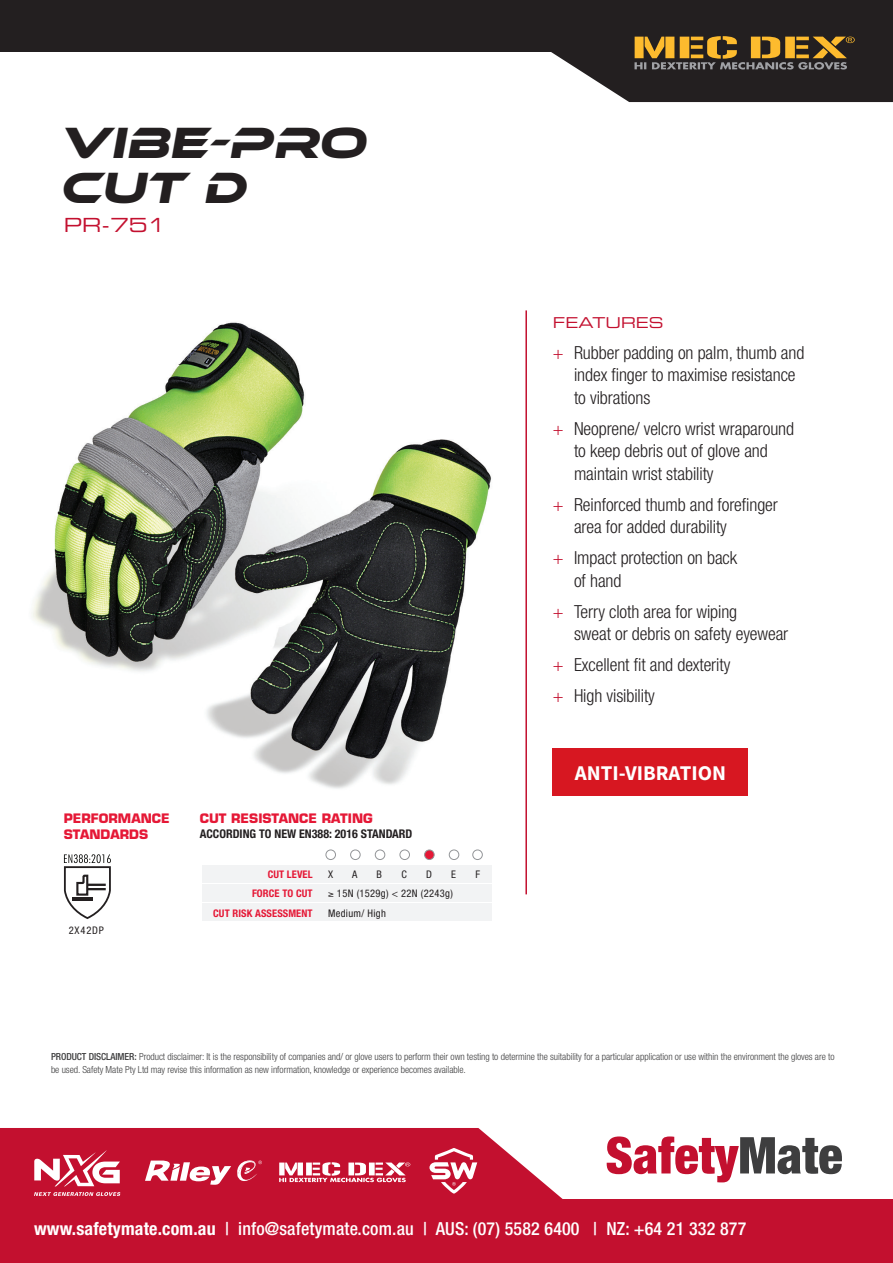
<style>
.page{position:relative;width:893px;height:1263px;background:#fff}
.page>*{position:absolute;margin:0;border:0;box-sizing:border-box;transform-origin:0 0}
.t1{font:italic 45px/45px "Ethnocentric Rg";color:#231f20}
.t2{font:700 21px "Source Sans Pro";color:#fff}
.t3{font:19.5px "Eurostile Extended Two";color:#c3102f}
.t4{font:300 condensed 18px/22.5px "Helvetica Neue";letter-spacing:-.005em;color:#231f20}
.t5{font:500 condensed 18px "Helvetica Neue";letter-spacing:.01em;color:#fff}
.t6{font:15px "Eurostile Extended Two";color:#c3102f}
.t7{font:700 12.75px/16.5px "Eurostile";color:#e51836}
.t8{font:700 condensed 12px "Helvetica Neue";color:#231f20}
.t9{font:condensed 10.5px/19.5px "Helvetica Neue";letter-spacing:.03em;color:#231f20}
.t10{font:700 condensed 10.5px/19.5px "Helvetica Neue";letter-spacing:.01em;color:#e51836;text-align:right}
.t11{font:300 condensed 9.75px/12.8px "Helvetica Neue";letter-spacing:-.005em;color:#3e3e3f}
.s1{color:#c3102f}
.s2{font-weight:500}
.s3{font-weight:700}
</style>
<div class="page">
<img style="left:32px;top:322px;width:459px;height:467px">
<div style="left:553px;top:748px;width:195px;height:48px;background:#d71721"></div>
<hr style="left:525px;top:310px;width:2px;height:584px;background:#c3102f">
<div style="left:0;top:0;width:893px;height:51px;background:#231f20"></div>
<svg style="left:470px;top:36px;width:423px;height:66px"></svg>
<svg style="left:0;top:1128px;width:563px;height:71px;background:#c92944"></svg>
<div style="left:0;top:1199px;width:893px;height:64px;background:#c3102f"></div>
<svg style="left:279px;top:1162px;width:131px;height:20px"></svg>
<svg style="left:145px;top:1160px;width:117px;height:25px"></svg>
<svg style="left:607px;top:1136px;width:235px;height:46px"></svg>
<svg style="left:34px;top:1150px;width:86px;height:36px"></svg>
<svg style="left:34px;top:1192px;width:87px;height:4px"></svg>
<svg style="left:429px;top:1148px;width:48px;height:45px"></svg>
<svg style="left:64px;top:854px;width:47px;height:65px"></svg>
<hr style="left:72px;top:897px;width:21px;height:3px;background:#231f20">
<div style="left:202px;top:885px;width:290px;height:17px;background:#f2f3f4"></div>
<div style="left:202px;top:865px;width:290px;height:18px;background:#f2f3f4"></div>
<div style="left:202px;top:904px;width:290px;height:17px;background:#f2f3f4"></div>
<div style="left:326px;top:850px;width:10px;height:10px;border:1px solid #939598;border-radius:50%"></div>
<div style="left:350px;top:850px;width:10px;height:10px;border:1px solid #939598;border-radius:50%"></div>
<div style="left:375px;top:850px;width:10px;height:10px;border:1px solid #939598;border-radius:50%"></div>
<div style="left:400px;top:850px;width:10px;height:10px;border:1px solid #939598;border-radius:50%"></div>
<div style="left:425px;top:850px;width:9px;height:9px;background:#e51836;border-radius:50%"></div>
<div style="left:424px;top:850px;width:10px;height:10px;border:1px solid #939598;border-radius:50%"></div>
<div style="left:449px;top:850px;width:10px;height:10px;border:1px solid #939598;border-radius:50%"></div>
<div style="left:472px;top:850px;width:11px;height:10px;border:1px solid #939598;border-radius:50%"></div>
<h1 class="t1" style="left:60px;top:120px;width:307px">VIBE-PRO<br>CUT D</h1>
<p class="t3" style="left:64px;top:212px;width:104px">PR-751</p>
<p class="t7" style="left:64px;top:809px;width:107px">PERFORMANCE<br>STANDARDS</p>
<p class="t9" style="left:69px;top:920px;width:37px">2X42DP</p>
<p class="t7" style="left:200px;top:809px;width:174px">CUT RESISTANCE RATING</p>
<p class="t8" style="left:200px;top:826px;width:214px">ACCORDING TO NEW EN388: 2016 STANDARD</p>
<p class="t10" style="left:213px;top:864px;width:101px">CUT LEVEL<br>FORCE TO CUT<br>CUT RISK ASSESSMENT</p>
<p class="t9" style="left:328px;top:864px;width:7px">X</p>
<p class="t9" style="left:352px;top:864px;width:7px">A</p>
<p class="t9" style="left:377px;top:864px;width:7px">B</p>
<p class="t9" style="left:401px;top:864px;width:7px">C</p>
<p class="t9" style="left:426px;top:864px;width:7px">D</p>
<p class="t9" style="left:451px;top:864px;width:6px">E</p>
<p class="t9" style="left:475px;top:864px;width:6px">F</p>
<p class="t9" style="left:328px;top:884px;width:126px">≥ 15N (1529g) &lt; 22N (2243g)<br>Medium/ High</p>
<p class="t6" style="left:553px;top:312px;width:112px">FEATURES</p>
<p class="t4" style="left:574px;top:341px;width:232px;text-indent:-21px"><span class="s1">+</span> Rubber padding on palm, thumb and index finger to maximise resistance to vibrations</p>
<p class="t4" style="left:574px;top:417px;width:222px;text-indent:-21px"><span class="s1">+</span> Neoprene/ velcro wrist wraparound to keep debris out of glove and maintain wrist stability</p>
<p class="t4" style="left:574px;top:493px;width:205px;text-indent:-21px"><span class="s1">+</span> Reinforced thumb and forefinger area for added durability</p>
<p class="t4" style="left:574px;top:546px;width:165px;text-indent:-21px"><span class="s1">+</span> Impact protection on back of hand</p>
<p class="t4" style="left:574px;top:600px;width:216px;text-indent:-21px"><span class="s1">+</span> Terry cloth area for wiping<br>sweat or debris on safety eyewear</p>
<p class="t4" style="left:553px;top:649px;width:179px;line-height:31px"><span class="s1">+</span> Excellent fit and dexterity <span class="s1">+</span> High visibility</p>
<p class="t2" style="left:575px;top:760px;width:153px">ANTI-VIBRATION</p>
<p class="t11" style="left:51px;top:1050px;width:785px"><span class="s2">PRODUCT DISCLAIMER:</span> Product disclaimer: It is the responsibility of companies and/ or glove users to perform their own testing to determine the suitability for a particular application or use within the environment the gloves are to be used. Safety Mate Pty Ltd may revise this information as new information, knowledge or experience becomes available.</p>
<p class="t5" style="left:34px;top:1218px;width:714px"><span class="s3">www.safetymate.com.au</span> | info@safetymate.com.au | AUS: (07) 5582 6400 | NZ: +64 21 332 877</p>
</div>
